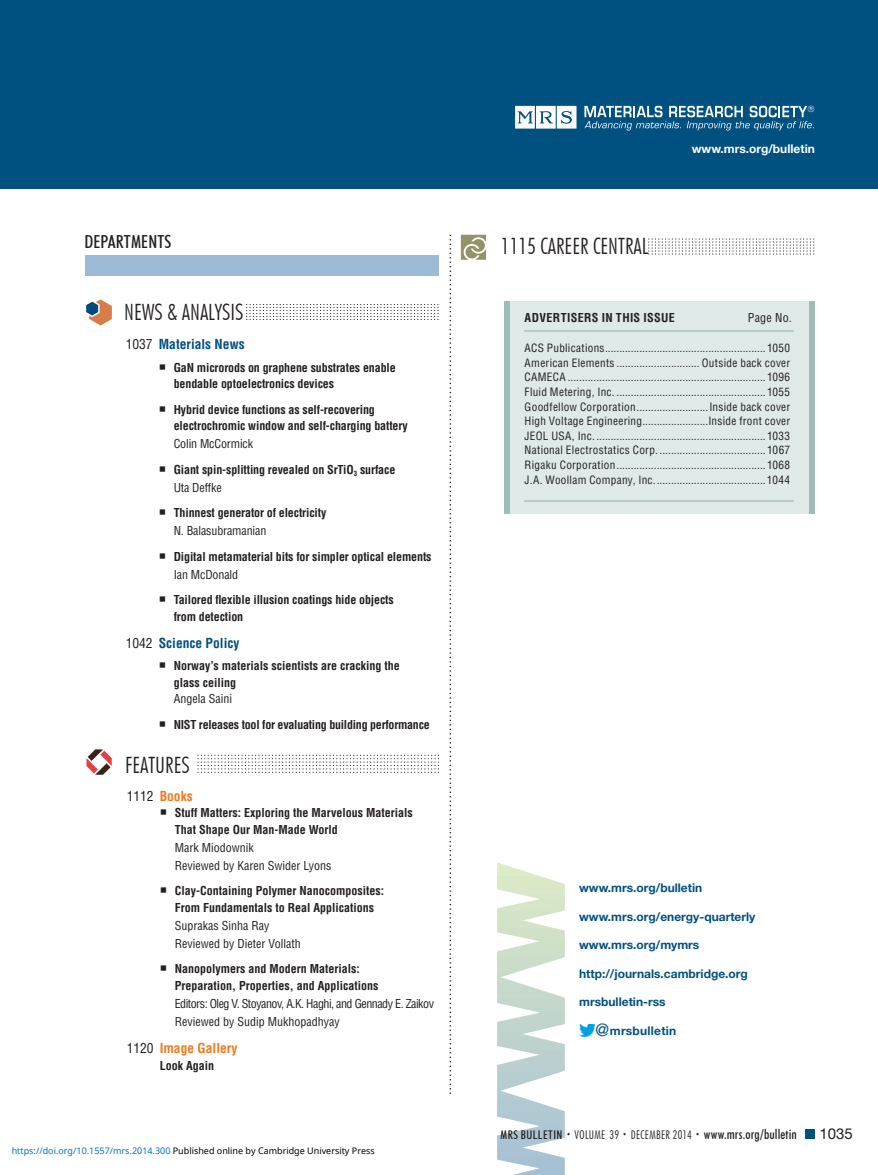
<style>
.page{position:relative;width:878px;height:1175px;background:#fff}
.page>*{position:absolute;margin:0;border:0;box-sizing:border-box;transform-origin:0 0}
.t1{font:300 condensed 22.5px "Futura BT";color:#231f20}
.t2{font:500 condensed 18px "Futura BT";letter-spacing:.01em;color:#231f20}
.t3{font:15px "Helvetica Neue LT Std";color:#231f20}
.t4{font:700 condensed 13.5px "Helvetica LT Std";color:#005080}
.t5{font:700 condensed 13.5px "Helvetica LT Std";color:#f47920}
.t6{font:700 condensed 12px/16.5px "Helvetica LT Std";letter-spacing:-.01em;color:#231f20}
.t7{font:700 12px "Helvetica Neue LT Std";color:#005080}
.t8{font:condensed 12px/18px "Helvetica LT Std";color:#231f20}
.t9{font:condensed 12px/18px "Helvetica LT Std";letter-spacing:-.04em;color:#231f20}
.t10{font:300 condensed 12px "Futura BT";letter-spacing:.025em;color:#231f20}
.t11{font:700 condensed 12px "Helvetica LT Std";letter-spacing:.025em;color:#231f20}
.t12{font:700 12px "Helvetica Neue LT Std";color:#fff}
.t13{font:700 12px "Helvetica Neue LT Std";letter-spacing:.02em;color:#005080}
.t14{font:condensed 11.25px/14.7px "Helvetica LT Std";letter-spacing:.025em;color:#231f20;text-align:justify}
.t15{font:9px "Noto Sans";color:#000}
.s1{font-weight:400;color:#231f20}
.s2{font-weight:400}
.s3{color:#0172cf}
.s4{font-weight:400;font-size:17.25px}
.s5{font-weight:500}
.s6{font-size:7.5px}
.s7{font-weight:500;font-size:13.5px}
</style>
<div class="page">
<svg style="left:497px;top:862px;width:68px;height:312px"></svg>
<img style="left:579px;top:1024px;width:15px;height:12px">
<div style="left:805px;top:1130px;width:9px;height:8px;background:#005080"></div>
<div style="left:0;top:0;width:878px;height:189px;background:#005080"></div>
<svg style="left:449px;top:234px;width:2px;height:860px"></svg>
<svg style="left:197px;top:754px;width:242px;height:19px"></svg>
<svg style="left:86px;top:750px;width:26px;height:24px"></svg>
<svg style="left:515px;top:106px;width:61px;height:23px"></svg>
<div style="left:508px;top:301px;width:302px;height:213px;background:#dfeae8"></div>
<div style="left:503px;top:301px;width:6px;height:213px;background:#9dbdba"></div>
<div style="left:809px;top:301px;width:6px;height:213px;background:#9dbdba"></div>
<hr style="left:524px;top:330px;width:270px;height:1px;background:#b6cecb">
<hr style="left:524px;top:500px;width:270px;height:2px;background:#b6cecb">
<svg style="left:648px;top:238px;width:166px;height:17px"></svg>
<svg style="left:461px;top:235px;width:25px;height:25px"></svg>
<svg style="left:246px;top:304px;width:192px;height:16px"></svg>
<svg style="left:86px;top:299px;width:26px;height:26px"></svg>
<div style="left:85px;top:255px;width:354px;height:21px;background:#9dbbd7"></div>
<svg style="left:584px;top:106px;width:230px;height:24px"></svg>
<p class="t2" style="left:84px;top:230px;width:88px">DEPARTMENTS</p>
<p class="t1" style="left:124px;top:298px;width:120px">NEWS &amp; ANALYSIS</p>
<p class="t4" style="left:126px;top:339px;width:120px"><span class="s1">1037</span> Materials News</p>
<p class="t6" style="left:174px;top:360px;width:223px">GaN microrods on graphene substrates enable bendable optoelectronics devices</p>
<p class="t6" style="left:174px;top:402px;width:236px">Hybrid device functions as self-recovering electrochromic window and self-charging battery</p>
<p class="t6" style="left:174px;top:432px;width:223px;line-height:25.5px"><span class="s2">Colin McCormick<br></span>Giant spin-splitting revealed on SrTiO<sub>3</sub> surface</p>
<p class="t6" style="left:174px;top:476px;width:154px;line-height:25.5px"><span class="s2">Uta Deffke<br></span>Thinnest generator of electricity</p>
<p class="t6" style="left:174px;top:519px;width:259px;line-height:25.5px"><span class="s2">N. Balasubramanian<br></span>Digital metamaterial bits for simpler optical elements</p>
<p class="t6" style="left:174px;top:563px;width:221px;line-height:25.5px"><span class="s2">Ian McDonald<br></span>Tailored flexible illusion coatings hide objects</p>
<p class="t6" style="left:174px;top:609px;width:71px">from detection</p>
<p class="t4" style="left:126px;top:638px;width:115px"><span class="s1">1042</span> Science Policy</p>
<p class="t6" style="left:174px;top:659px;width:227px">Norway’s materials scientists are cracking the glass ceiling<br><span class="s2">Angela Saini</span></p>
<p class="t6" style="left:174px;top:717px;width:257px">NIST releases tool for evaluating building performance</p>
<p class="t1" style="left:125px;top:751px;width:66px">FEATURES</p>
<p class="t5" style="left:127px;top:791px;width:67px"><span class="s1">1112</span> Books</p>
<p class="t6" style="left:175px;top:806px;width:239px">Stuff Matters: Exploring the Marvelous Materials<br>That Shape Our Man-Made World</p>
<p class="t8" style="left:175px;top:840px;width:158px">Mark Miodownik<br>Reviewed by Karen Swider Lyons</p>
<p class="t6" style="left:175px;top:884px;width:211px">Clay-Containing Polymer Nanocomposites:<br>From Fundamentals to Real Applications</p>
<p class="t8" style="left:175px;top:918px;width:128px">Suprakas Sinha Ray<br>Reviewed by Dieter Vollath</p>
<p class="t6" style="left:175px;top:962px;width:205px">Nanopolymers and Modern Materials:<br>Preparation, Properties, and Applications</p>
<p class="t9" style="left:175px;top:996px;width:261px">Editors: Oleg V. Stoyanov, A.K. Haghi, and Gennady E. Zaikov<br>Reviewed by Sudip Mukhopadhyay</p>
<p class="t5" style="left:127px;top:1043px;width:112px"><span class="s1">1120</span> Image Gallery</p>
<p class="t6" style="left:160px;top:1058px;width:56px">Look Again</p>
<p class="t15" style="left:12px;top:1143px;width:364px"><span class="s3">https://doi.org/10.1557/mrs.2014.300</span> Published online by Cambridge University Press</p>
<p class="t1" style="left:501px;top:232px;width:149px">1115 CAREER CENTRAL</p>
<p class="t12" style="left:691px;top:141px;width:125px">www.mrs.org/bulletin</p>
<p class="t11" style="left:524px;top:314px;width:152px">ADVERTISERS IN THIS ISSUE</p>
<p class="t8" style="left:747px;top:310px;width:46px">Page No.</p>
<p class="t14" style="left:524px;top:342px;width:267px">ACS Publications ........................................................ 1050<br>American Elements ............................. Outside back cover CAMECA .....................................................................1096<br>Fluid Metering, Inc. .................................................... 1055<br>Goodfellow Corporation .........................Inside back cover High Voltage Engineering .......................Inside front cover JEOL USA, Inc. ...........................................................1033<br>National Electrostatics Corp. ..................................... 1067<br>Rigaku Corporation ....................................................1068<br>J.A. Woollam Company, Inc. ......................................1044</p>
<p class="t7" style="left:579px;top:881px;width:125px">www.mrs.org/bulletin</p>
<p class="t7" style="left:579px;top:909px;width:178px">www.mrs.org/energy-quarterly</p>
<p class="t7" style="left:579px;top:938px;width:122px">www.mrs.org/mymrs</p>
<p class="t7" style="left:579px;top:966px;width:170px">http://journals.cambridge.org</p>
<p class="t7" style="left:579px;top:995px;width:88px">mrsbulletin-rss</p>
<p class="t13" style="left:595px;top:1023px;width:82px"><span class="s4">@</span>mrsbulletin</p>
<p class="t10" style="left:500px;top:1127px;width:298px"><span class="s5">MRS BULLETIN</span> <span class="s6">•</span> VOLUME 39 <span class="s6">•</span> DECEMBER 2014 <span class="s6">•</span> <span class="s7">www.mrs.org/bulletin</span></p>
<p class="t3" style="left:819px;top:1128px;width:35px">1035</p>
</div>
